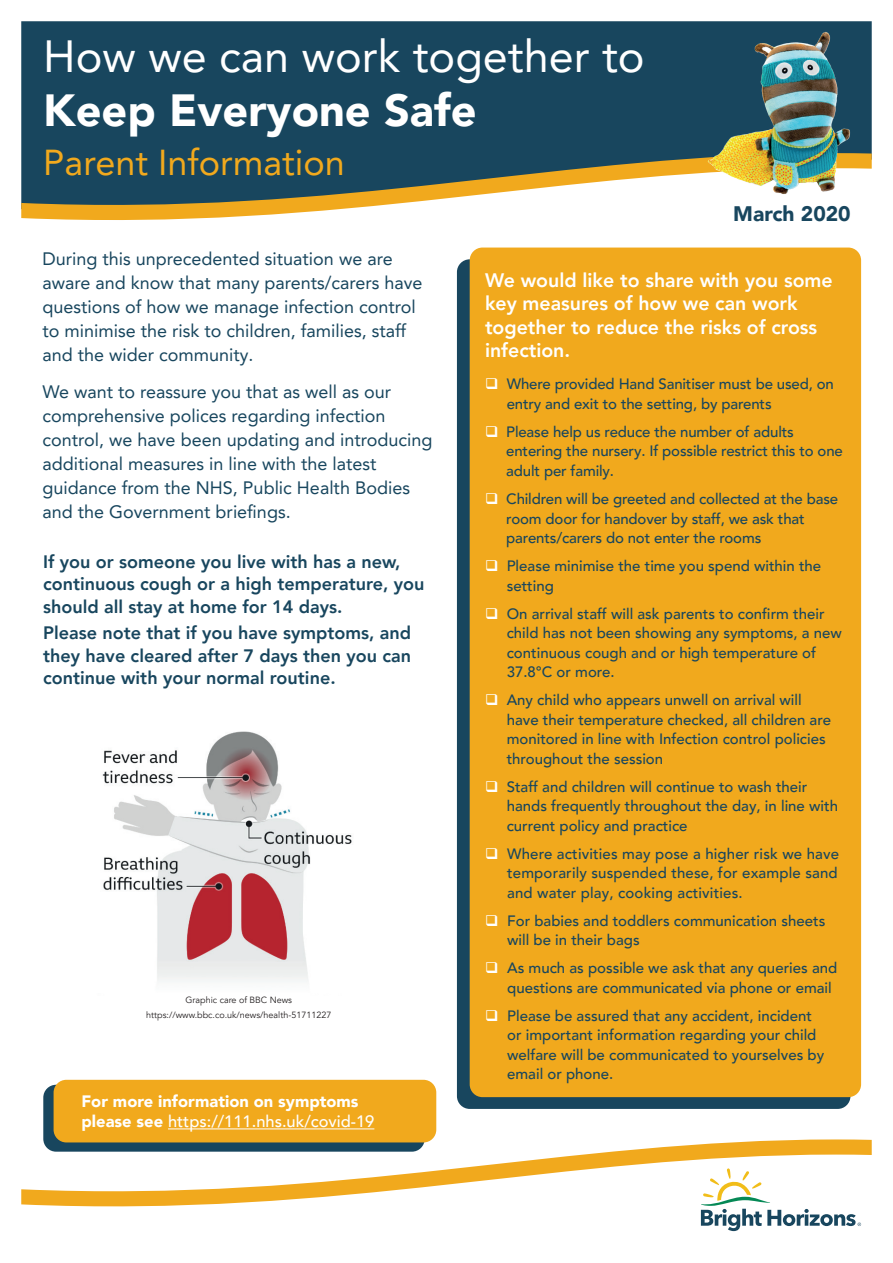
<style>
.page{position:relative;width:893px;height:1263px;background:#fff}
.page>*{position:absolute;margin:0;border:0;box-sizing:border-box;transform-origin:0 0}
.t1{font:45px "Avenir LT Pro";color:#fff}
.t2{font:900 45px "Avenir LT Pro";color:#fff}
.t3{font:36px "Avenir LT Pro";color:#f1a91d}
.t4{font:900 21px "Avenir LT Pro";color:#18465e}
.t5{font:800 19.5px/23.4px "Avenir LT Pro";color:#fff}
.t6{font:18px/24px "Avenir LT Pro";color:#18465e}
.t7{font:800 18px/22.5px "Avenir LT Pro";color:#18465e}
.t8{font:900 16.5px/19.8px "Avenir LT Pro";color:#fff}
.t9{font:500 15px/19.5px "Avenir LT Pro";color:#18465e}
.t10{font:9px/15px "Avenir LT Pro";color:#231f20;text-align:center}
.s1{font-weight:500}
.s2{color:#fff}
</style>
<div class="page">
<div style="left:21px;top:21px;width:851px;height:132px;background:#18465e"></div>
<svg style="left:21px;top:153px;width:851px;height:67px"></svg>
<svg style="left:21px;top:1139px;width:851px;height:79px"></svg>
<svg style="left:701px;top:1168px;width:160px;height:63px"></svg>
<img style="left:704px;top:25px;width:157px;height:175px">
<svg style="left:457px;top:259px;width:393px;height:850px;fill:#18465e"></svg>
<div style="left:470px;top:248px;width:391px;height:849px;background:#f1a91d;border-radius:13px"></div>
<div style="left:43px;top:1085px;width:382px;height:67px;background:#18465e;border-radius:13px"></div>
<div style="left:54px;top:1080px;width:382px;height:62px;background:#f1a91d;border-radius:13px"></div>
<hr style="left:168px;top:1128px;width:206px;height:1px;background:#fff">
<img style="left:102px;top:731px;width:250px;height:251px">
<h1 class="t1" style="left:43px;top:28px;width:603px">How we can work together to</h1>
<h1 class="t2" style="left:43px;top:83px;width:435px">Keep Everyone Safe</h1>
<h2 class="t3" style="left:43px;top:140px;width:303px">Parent Information</h2>
<h3 class="t4" style="left:733px;top:201px;width:119px">March 2020</h3>
<p class="t6" style="left:43px;top:247px;width:381px">During this unprecedented situation we are aware and know that many parents/carers have questions of how we manage infection control to minimise the risk to children, families, staff and the wider community.</p>
<p class="t6" style="left:43px;top:380px;width:391px">We want to reassure you that as well as our comprehensive polices regarding infection control, we have been updating and introducing additional measures in line with the latest guidance from the NHS, Public Health Bodies and the Government briefings.</p>
<p class="t7" style="left:43px;top:550px;width:383px">If you or someone you live with has a new, continuous cough or a high temperature, you should all stay at home for 14 days.</p>
<p class="t7" style="left:43px;top:622px;width:369px;text-align:justify">Please note that if you have symptoms, and they have cleared after 7 days then you can continue with your normal routine.</p>
<p class="t10" style="left:146px;top:993px;width:187px">Graphic care of BBC News https://www.bbc.co.uk/news/health-51711227</p>
<p class="t8" style="left:82px;top:1092px;width:294px">For more information on symptoms please see <span class="s1">https://111.nhs.uk/covid-19</span></p>
<h3 class="t5" style="left:485px;top:269px;width:349px">We would like to share with you some key measures of how we can work together to reduce the risks of cross infection.</h3>
<p class="t9" style="left:507px;top:375px;width:329px;text-indent:-22px"><span class="s2">❑</span> Where provided Hand Sanitiser must be used, on entry and exit to the setting, by parents</p>
<p class="t9" style="left:506px;top:422px;width:338px;text-indent:-21px"><span class="s2">❑</span> Please help us reduce the number of adults entering the nursery. If possible restrict this to one adult per family.</p>
<p class="t9" style="left:506px;top:489px;width:333px;text-indent:-21px"><span class="s2">❑</span> Children will be greeted and collected at the base room door for handover by staff, we ask that parents/carers do not enter the rooms</p>
<p class="t9" style="left:507px;top:556px;width:316px;text-indent:-22px"><span class="s2">❑</span> Please minimise the time you spend within the setting</p>
<p class="t9" style="left:507px;top:604px;width:337px;text-indent:-22px"><span class="s2">❑</span> On arrival staff will ask parents to confirm their child has not been showing any symptoms, a new continuous cough and or high temperature of 37.8°C or more.</p>
<p class="t9" style="left:507px;top:690px;width:326px;text-indent:-22px"><span class="s2">❑</span> Any child who appears unwell on arrival will have their temperature checked, all children are monitored in line with Infection control policies throughout the session</p>
<p class="t9" style="left:507px;top:777px;width:333px;text-indent:-22px"><span class="s2">❑</span> Staff and children will continue to wash their hands frequently throughout the day, in line with current policy and practice</p>
<p class="t9" style="left:507px;top:844px;width:333px;text-align:justify;text-indent:-22px"><span class="s2">❑</span> Where activities may pose a higher risk we have temporarily suspended these, for example sand and water play, cooking activities.</p>
<p class="t9" style="left:507px;top:911px;width:320px;text-indent:-22px"><span class="s2">❑</span> For babies and toddlers communication sheets will be in their bags</p>
<p class="t9" style="left:507px;top:958px;width:332px;text-indent:-22px"><span class="s2">❑</span> As much as possible we ask that any queries and questions are communicated via phone or email</p>
<p class="t9" style="left:507px;top:1006px;width:319px;text-indent:-22px"><span class="s2">❑</span> Please be assured that any accident, incident or important information regarding your child welfare will be communicated to yourselves by email or phone.</p>
</div>
